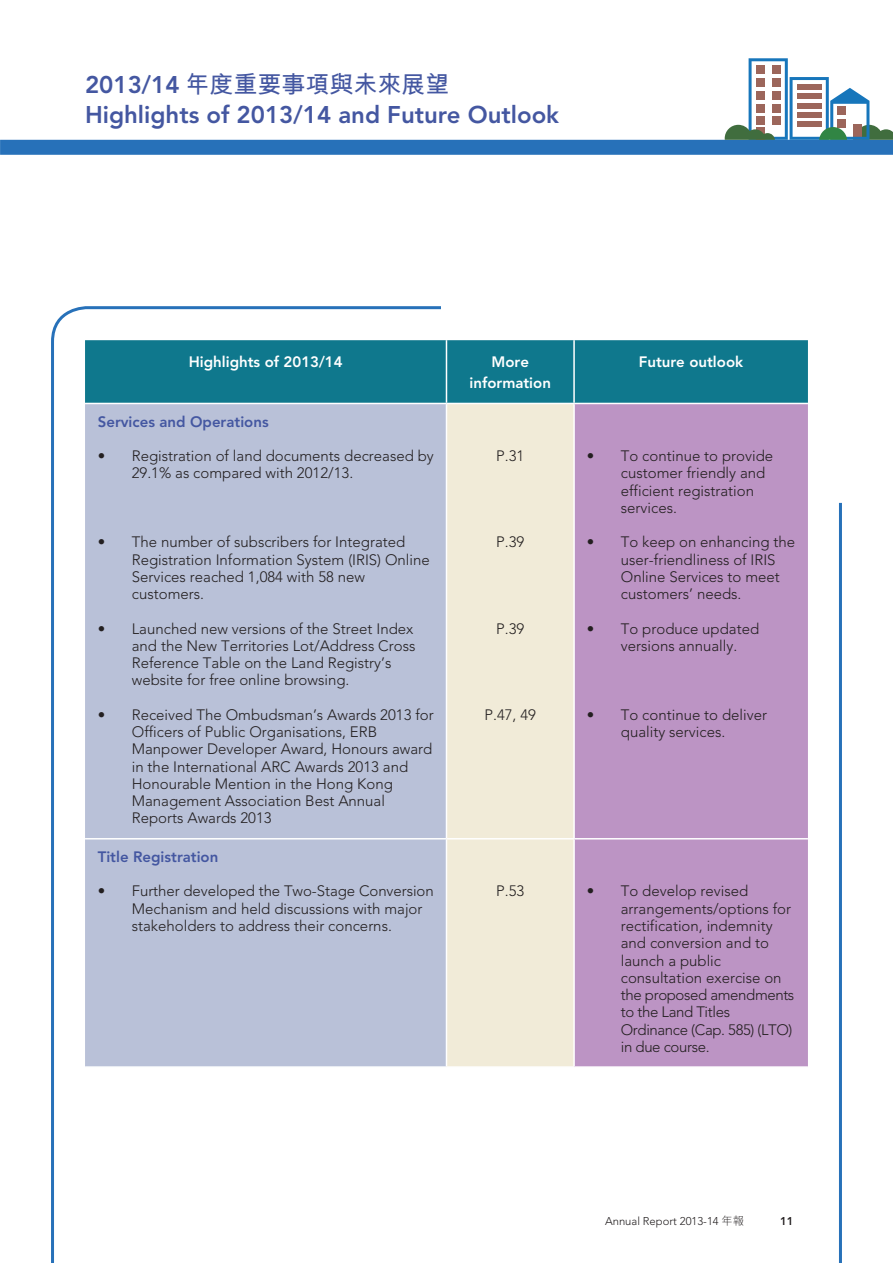
<style>
.page{position:relative;width:893px;height:1263px;background:#fff}
.page>*{position:absolute;margin:0;border:0;box-sizing:border-box;transform-origin:0 0}
.t1{font:800 24px "Avenir LT Std";color:#4457a1}
.t2{font:700 24px "M Hei HK";color:#4457a1}
._000_txt_C{font:300 15px/17.2px "Avenir LT Std";color:#231f20}
._000_txt_C-2{font:800 15px/21px "Avenir LT Std";color:#fff;text-align:center}
._000_txt_C-3{font:800 15px "Avenir LT Std";color:#4457a1}
.t3{font:300 11.25px "Avenir LT Std";color:#231f20}
.t4{font:800 11.25px "Avenir LT Std";color:#231f20}
.s1{font-family:"Avenir LT Std";font-weight:800}
.s2{font-family:"M Hei HK"}
</style>
<div class="page">
<div style="left:0;top:140px;width:893px;height:15px;background:#2771b9"></div>
<svg style="left:725px;top:58px;width:168px;height:82px"></svg>
<hr style="left:839px;top:503px;width:3px;height:760px;background:#2771b9">
<svg style="left:51px;top:306px;width:390px;height:957px"></svg>
<div style="left:85px;top:340px;width:723px;height:63px;background:#0f788d"></div>
<div style="left:85px;top:404px;width:361px;height:662px;background:#b9c1d8"></div>
<div style="left:447px;top:404px;width:126px;height:662px;background:#f1ebd8"></div>
<div style="left:575px;top:404px;width:233px;height:662px;background:#bc94c4"></div>
<hr style="left:446px;top:340px;width:1px;height:63px;background:#fff">
<hr style="left:573px;top:340px;width:2px;height:63px;background:#fff">
<hr style="left:85px;top:403px;width:361px;height:1px;background:#fff">
<hr style="left:85px;top:838px;width:361px;height:1px;background:#fff">
<hr style="left:446px;top:838px;width:128px;height:1px;background:#fff">
<hr style="left:574px;top:838px;width:234px;height:1px;background:#fff">
<hr style="left:85px;top:1066px;width:361px;height:2px;background:#fff">
<h1 class="t2" style="left:85px;top:67px;width:366px"><span class="s1">2013/14</span> 年度重要事項與未來展望</h1>
<h1 class="t1" style="left:85px;top:100px;width:476px">Highlights of 2013/14 and Future Outlook</h1>
<p class="_000_txt_C-2" style="left:189px;top:351px;width:155px">Highlights of 2013/14</p>
<p class="_000_txt_C-2" style="left:470px;top:351px;width:83px">More information</p>
<p class="_000_txt_C-2" style="left:639px;top:351px;width:106px">Future outlook</p>
<p class="_000_txt_C-3" style="left:98px;top:413px;width:172px">Services and Operations</p>
<p class="_000_txt_C" style="left:132px;top:447px;width:304px;text-indent:-34px">• Registration of land documents decreased by<br>29.1% as compared with 2012/13.</p>
<p class="_000_txt_C" style="left:621px;top:447px;width:154px;text-indent:-34px">• To continue to provide customer friendly and efficient registration services.</p>
<p class="_000_txt_C" style="left:621px;top:534px;width:176px;text-indent:-34px">• To keep on enhancing the user-friendliness of IRIS<br>Online Services to meet customers’ needs.</p>
<p class="_000_txt_C" style="left:621px;top:620px;width:140px;text-indent:-34px">• To produce updated versions annually.</p>
<p class="_000_txt_C" style="left:496px;top:447px;width:30px">P.31</p>
<p class="_000_txt_C" style="left:132px;top:534px;width:299px;text-indent:-34px">• The number of subscribers for Integrated Registration Information System (IRIS) Online Services reached 1,084 with 58 new customers.</p>
<p class="_000_txt_C" style="left:132px;top:620px;width:285px;text-indent:-34px">• Launched new versions of the Street Index and the New Territories Lot/Address Cross Reference Table on the Land Registry’s website for free online browsing.</p>
<p class="_000_txt_C" style="left:132px;top:706px;width:303px;text-indent:-34px">• Received The Ombudsman’s Awards 2013 for Officers of Public Organisations, ERB Manpower Developer Award, Honours award in the International ARC Awards 2013 and Honourable Mention in the Hong Kong Management Association Best Annual Reports Awards 2013</p>
<p class="_000_txt_C" style="left:496px;top:534px;width:30px">P.39</p>
<p class="_000_txt_C" style="left:496px;top:620px;width:30px">P.39</p>
<p class="_000_txt_C" style="left:587px;top:706px;width:182px;text-align:center">• To continue to deliver quality services.</p>
<p class="_000_txt_C" style="left:484px;top:706px;width:53px">P.47, 49</p>
<p class="_000_txt_C-3" style="left:98px;top:848px;width:122px">Title Registration</p>
<p class="_000_txt_C" style="left:132px;top:883px;width:303px;text-indent:-34px">• Further developed the Two-Stage Conversion<br>Mechanism and held discussions with major stakeholders to address their concerns.</p>
<p class="_000_txt_C" style="left:496px;top:883px;width:30px">P.53</p>
<p class="_000_txt_C" style="left:621px;top:883px;width:175px;text-indent:-34px">• To develop revised arrangements/options for rectification, indemnity and conversion and to launch a public consultation exercise on the proposed amendments to the Land Titles<br>Ordinance (Cap. 585) (LTO) in due course.</p>
<p class="t3" style="left:605px;top:1214px;width:141px">Annual Report 2013-14 <span class="s2">年報</span></p>
<p class="t4" style="left:780px;top:1214px;width:15px">11</p>
</div>
